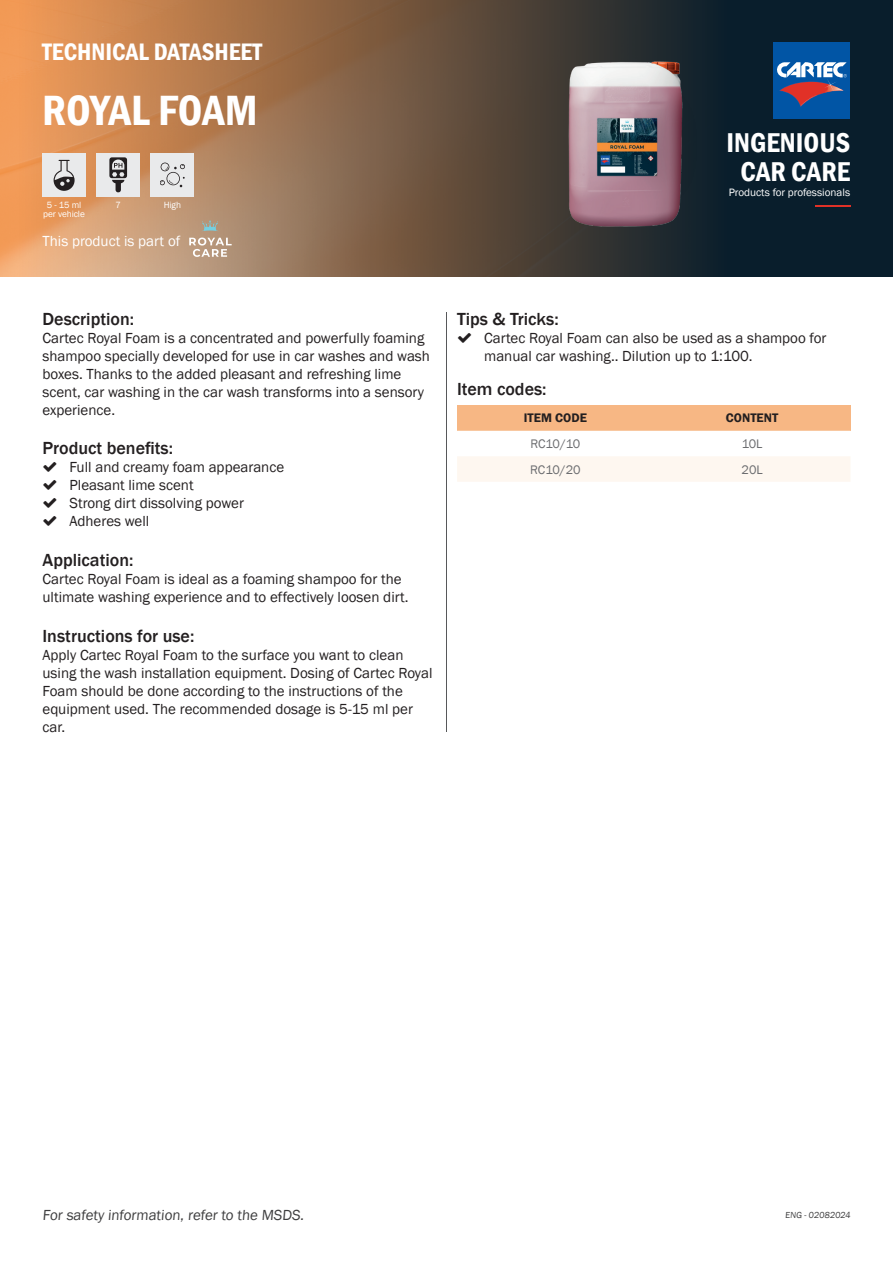
<style>
.page{position:relative;width:893px;height:1263px;background:#fff}
.page>*{position:absolute;margin:0;border:0;box-sizing:border-box;transform-origin:0 0}
.t1{font:600 condensed 43.5px "Franklin Gothic";letter-spacing:-.005em;color:#fff}
.t2{font:600 condensed 27.9px/29px "Franklin Gothic";color:#fff;text-align:center}
.t3{font:600 condensed 24.45px "Franklin Gothic";color:#fff}
.t4{font:500 18px "Franklin Gothic";color:#231f20}
.t5{font:15px/18px "Franklin Gothic";color:#231f20}
.t6{font:15px "Franklin Gothic";color:#3e3e3f}
.t7{font:15px "Franklin Gothic";color:#fff}
.t8{font:12.75px "Franklin Gothic";letter-spacing:-.005em;color:#6c6d70}
.t9{font:600 12.75px "Franklin Gothic";color:#231f20}
.t10{font:10.95px "Franklin Gothic";color:#fff}
.t11{font:9.3px/9.3px "Franklin Gothic";letter-spacing:-.01em;color:#fff;text-align:center}
.t12{font:9px "Franklin Gothic";color:#3e3e3f}
</style>
<div class="page">
<img style="left:0;top:0;width:893px;height:276px">
<div style="left:773px;top:43px;width:77px;height:76px;background:#0155a5"></div>
<svg style="left:777px;top:62px;width:70px;height:44px"></svg>
<hr style="left:815px;top:205px;width:35px;height:2px;background:#e13127">
<div style="left:42px;top:153px;width:44px;height:44px;background:#e9eaeb"></div>
<svg style="left:54px;top:160px;width:21px;height:31px"></svg>
<img style="left:554px;top:43px;width:145px;height:194px">
<div style="left:151px;top:153px;width:43px;height:44px;background:#e9eaeb"></div>
<svg style="left:160px;top:163px;width:25px;height:24px"></svg>
<div style="left:96px;top:153px;width:44px;height:44px;background:#e9eaeb"></div>
<svg style="left:109px;top:157px;width:18px;height:35px"></svg>
<svg style="left:201px;top:220px;width:18px;height:11px"></svg>
<svg style="left:189px;top:238px;width:43px;height:19px"></svg>
<hr style="left:446px;top:312px;width:1px;height:419px;background:#57585a">
<div style="left:457px;top:405px;width:197px;height:26px;background:#f7b784"></div>
<div style="left:654px;top:405px;width:196px;height:26px;background:#f7b784"></div>
<div style="left:457px;top:456px;width:393px;height:26px;background:#fef7f0"></div>
<h3 class="t3" style="left:42px;top:35px;width:221px">TECHNICAL DATASHEET</h3>
<h1 class="t1" style="left:42px;top:81px;width:217px">ROYAL FOAM</h1>
<p class="t11" style="left:43px;top:200px;width:43px">5 - 15 ml per vehicle</p>
<p class="t11" style="left:116px;top:200px;width:7px">7</p>
<p class="t11" style="left:164px;top:200px;width:19px">High</p>
<p class="t7" style="left:43px;top:232px;width:139px">This product is part of</p>
<p class="t4" style="left:43px;top:308px;width:93px">Description:</p>
<p class="t5" style="left:43px;top:329px;width:389px">Cartec Royal Foam is a concentrated and powerfully foaming shampoo specially developed for use in car washes and wash boxes. Thanks to the added pleasant and refreshing lime scent, car washing in the car wash transforms into a sensory experience.</p>
<p class="t4" style="left:43px;top:437px;width:132px">Product benefits:</p>
<p class="t5" style="left:70px;top:459px;width:216px">Full and creamy foam appearance<br>Pleasant lime scent<br>Strong dirt dissolving power<br>Adheres well</p>
<p class="t4" style="left:43px;top:549px;width:92px">Application:</p>
<p class="t5" style="left:43px;top:570px;width:368px">Cartec Royal Foam is ideal as a foaming shampoo for the ultimate washing experience and to effectively loosen dirt.</p>
<p class="t4" style="left:43px;top:624px;width:153px">Instructions for use:</p>
<p class="t5" style="left:43px;top:646px;width:391px">Apply Cartec Royal Foam to the surface you want to clean using the wash installation equipment. Dosing of Cartec Royal Foam should be done according to the instructions of the equipment used. The recommended dosage is 5-15 ml per car.</p>
<h2 class="t2" style="left:727px;top:128px;width:125px">INGENIOUS<br>CAR CARE</h2>
<p class="t10" style="left:729px;top:186px;width:123px">Products for professionals</p>
<p class="t4" style="left:457px;top:308px;width:103px">Tips &amp; Tricks:</p>
<p class="t5" style="left:484px;top:329px;width:344px">Cartec Royal Foam can also be used as a shampoo for manual car washing.. Dilution up to 1:100.</p>
<p class="t4" style="left:457px;top:377px;width:91px">Item codes:</p>
<p class="t9" style="left:524px;top:410px;width:65px">ITEM CODE</p>
<p class="t9" style="left:726px;top:410px;width:54px">CONTENT</p>
<p class="t8" style="left:530px;top:436px;width:51px">RC10/10</p>
<p class="t8" style="left:742px;top:436px;width:22px">10L</p>
<p class="t8" style="left:530px;top:461px;width:52px">RC10/20</p>
<p class="t8" style="left:741px;top:461px;width:23px">20L</p>
<p class="t6" style="left:43px;top:1206px;width:265px">For safety information, refer to the MSDS.</p>
<p class="t12" style="left:785px;top:1210px;width:68px">ENG - 02082024</p>
</div>
